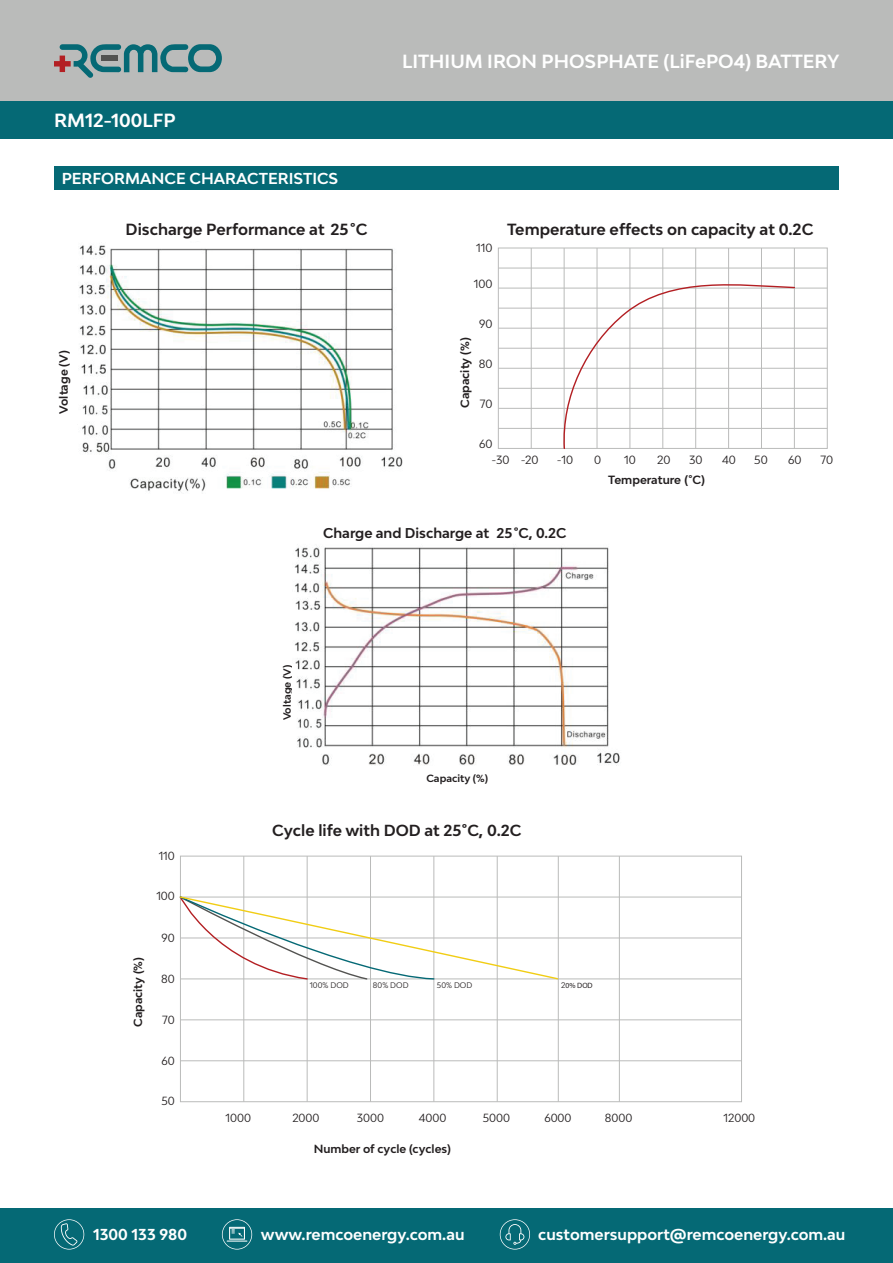
<style>
.page{position:relative;width:893px;height:1263px;background:#fff}
.page>*{position:absolute;margin:0;border:0;box-sizing:border-box;transform-origin:0 0}
.t1{font:700 18px "Bw Modelica";color:#fff}
.t2{font:700 15.3px "Bw Modelica";color:#231f20}
.t3{font:700 15.15px "Bw Modelica";color:#231f20}
.t4{font:700 15px "Bw Modelica";color:#fff}
.t5{font:700 13.5px "Bw Modelica";color:#231f20}
.t6{font:11.25px/15.9px "Bw Modelica";color:#231f20}
.t7{font:700 11.25px "Bw Modelica";color:#231f20}
.t8{font:700 9.9px "Bw Modelica";color:#231f20}
.t9{font:7.65px "Bw Modelica";color:#231f20}
.t10{font:7.65px "Myriad Pro";color:#231f20}
.s1{font-family:"Bw Modelica"}
</style>
<div class="page">
<div style="left:0;top:101px;width:893px;height:38px;background:#056975"></div>
<div style="left:0;top:0;width:893px;height:101px;background:#babbba"></div>
<svg style="left:54px;top:44px;width:168px;height:34px"></svg>
<div style="left:0;top:1209px;width:893px;height:54px;background:#056975"></div>
<svg style="left:222px;top:1219px;width:30px;height:30px"></svg>
<svg style="left:54px;top:1219px;width:30px;height:30px"></svg>
<svg style="left:500px;top:1219px;width:30px;height:30px"></svg>
<div style="left:54px;top:166px;width:785px;height:24px;background:#056975"></div>
<div style="left:498px;top:248px;width:330px;height:201px;border:1px solid #babbba"></div>
<hr style="left:498px;top:428px;width:329px;height:1px;background:#babbba">
<hr style="left:498px;top:408px;width:329px;height:1px;background:#babbba">
<hr style="left:498px;top:388px;width:329px;height:1px;background:#babbba">
<hr style="left:498px;top:368px;width:329px;height:1px;background:#babbba">
<hr style="left:498px;top:348px;width:329px;height:1px;background:#babbba">
<hr style="left:498px;top:328px;width:329px;height:1px;background:#babbba">
<hr style="left:498px;top:308px;width:329px;height:1px;background:#babbba">
<hr style="left:498px;top:288px;width:329px;height:1px;background:#babbba">
<hr style="left:498px;top:268px;width:329px;height:1px;background:#babbba">
<hr style="left:794px;top:248px;width:1px;height:200px;background:#babbba">
<hr style="left:761px;top:248px;width:1px;height:200px;background:#babbba">
<hr style="left:728px;top:248px;width:1px;height:200px;background:#babbba">
<hr style="left:695px;top:248px;width:1px;height:200px;background:#babbba">
<hr style="left:662px;top:248px;width:1px;height:200px;background:#babbba">
<hr style="left:630px;top:248px;width:1px;height:200px;background:#babbba">
<hr style="left:597px;top:248px;width:1px;height:200px;background:#babbba">
<hr style="left:564px;top:248px;width:1px;height:200px;background:#babbba">
<hr style="left:531px;top:248px;width:1px;height:200px;background:#babbba">
<svg style="left:561px;top:276px;width:235px;height:173px"></svg>
<div style="left:180px;top:856px;width:562px;height:246px;border:1px solid #babbba"></div>
<hr style="left:180px;top:1060px;width:561px;height:1px;background:#babbba">
<hr style="left:180px;top:1019px;width:561px;height:1px;background:#babbba">
<hr style="left:180px;top:978px;width:561px;height:1px;background:#babbba">
<hr style="left:180px;top:938px;width:561px;height:1px;background:#babbba">
<hr style="left:180px;top:897px;width:561px;height:1px;background:#babbba">
<hr style="left:619px;top:856px;width:1px;height:246px;background:#babbba">
<hr style="left:497px;top:856px;width:1px;height:246px;background:#babbba">
<hr style="left:433px;top:856px;width:1px;height:246px;background:#babbba">
<hr style="left:370px;top:856px;width:1px;height:246px;background:#babbba">
<hr style="left:307px;top:856px;width:1px;height:246px;background:#babbba">
<hr style="left:243px;top:856px;width:1px;height:246px;background:#babbba">
<svg style="left:179px;top:896px;width:381px;height:84px"></svg>
<hr style="left:558px;top:856px;width:1px;height:246px;background:#babbba">
<img style="left:79px;top:245px;width:324px;height:248px">
<img style="left:294px;top:547px;width:326px;height:219px">
<p class="t1" style="left:54px;top:109px;width:123px">RM12-100LFP</p>
<p class="t4" style="left:62px;top:168px;width:278px">PERFORMANCE CHARACTERISTICS</p>
<p class="t2" style="left:126px;top:220px;width:243px">Discharge Performance at 25°C</p>
<p class="t7" style="left:56px;top:414px;width:65px;rotate:-90deg">Voltage (V)</p>
<p class="t1" style="left:402px;top:50px;width:439px">LITHIUM IRON PHOSPHATE (LiFePO4) BATTERY</p>
<p class="t2" style="left:507px;top:219px;width:308px">Temperature effects on capacity at 0.2C</p>
<p class="t6" style="left:476px;top:240px;width:18px">110</p>
<p class="t6" style="left:474px;top:276px;width:20px">100</p>
<p class="t6" style="left:479px;top:316px;width:15px">90</p>
<p class="t6" style="left:479px;top:356px;width:15px">80</p>
<p class="t6" style="left:480px;top:396px;width:14px">70</p>
<p class="t6" style="left:492px;top:436px;width:48px;text-indent:-12px">60<br>-30 -20</p>
<p class="t7" style="left:458px;top:408px;width:72px;rotate:-90deg">Capacity (%)</p>
<p class="t6" style="left:557px;top:452px;width:18px">-10</p>
<p class="t6" style="left:594px;top:452px;width:9px">0</p>
<p class="t6" style="left:624px;top:452px;width:13px">10</p>
<p class="t6" style="left:657px;top:452px;width:15px">20</p>
<p class="t6" style="left:689px;top:452px;width:15px">30</p>
<p class="t6" style="left:722px;top:452px;width:15px">40</p>
<p class="t6" style="left:754px;top:452px;width:15px">50</p>
<p class="t6" style="left:788px;top:452px;width:15px">60</p>
<p class="t6" style="left:821px;top:452px;width:14px">70</p>
<p class="t7" style="left:608px;top:473px;width:98px">Temperature (°C)</p>
<p class="t5" style="left:323px;top:524px;width:245px">Charge and Discharge at 25°C, 0.2C</p>
<p class="t8" style="left:281px;top:720px;width:57px;rotate:-90deg">Voltage (V)</p>
<p class="t8" style="left:426px;top:772px;width:63px">Capacity (%)</p>
<p class="t7" style="left:131px;top:1027px;width:71px;rotate:-90deg">Capacity (%)</p>
<p class="t6" style="left:159px;top:848px;width:18px">110</p>
<p class="t6" style="left:156px;top:888px;width:20px">100</p>
<p class="t6" style="left:162px;top:929px;width:15px">90</p>
<p class="t6" style="left:161px;top:970px;width:15px">80</p>
<p class="t6" style="left:162px;top:1011px;width:14px">70</p>
<p class="t6" style="left:162px;top:1052px;width:15px">60</p>
<p class="t6" style="left:162px;top:1093px;width:15px">50</p>
<p class="t3" style="left:272px;top:821px;width:251px">Cycle life with DOD at 25°C, 0.2C</p>
<p class="t9" style="left:310px;top:980px;width:40px">100% DOD</p>
<p class="t9" style="left:373px;top:980px;width:37px">80% DOD</p>
<p class="t9" style="left:437px;top:980px;width:37px">50% DOD</p>
<p class="t10" style="left:561px;top:981px;width:33px"><span class="s1">2</span>0% DOD</p>
<p class="t6" style="left:226px;top:1110px;width:27px">1000</p>
<p class="t6" style="left:292px;top:1110px;width:29px">2000</p>
<p class="t6" style="left:357px;top:1110px;width:29px">3000</p>
<p class="t6" style="left:419px;top:1110px;width:29px">4000</p>
<p class="t6" style="left:483px;top:1110px;width:29px">5000</p>
<p class="t6" style="left:544px;top:1110px;width:29px">6000</p>
<p class="t6" style="left:605px;top:1110px;width:29px">8000</p>
<p class="t6" style="left:723px;top:1110px;width:33px">12000</p>
<p class="t7" style="left:314px;top:1141px;width:139px">Number of cycle (cycles)</p>
<p class="t4" style="left:93px;top:1225px;width:96px">1300 133 980</p>
<p class="t4" style="left:261px;top:1225px;width:205px">www.remcoenergy.com.au</p>
<p class="t4" style="left:538px;top:1225px;width:309px">customersupport@remcoenergy.com.au</p>
</div>
